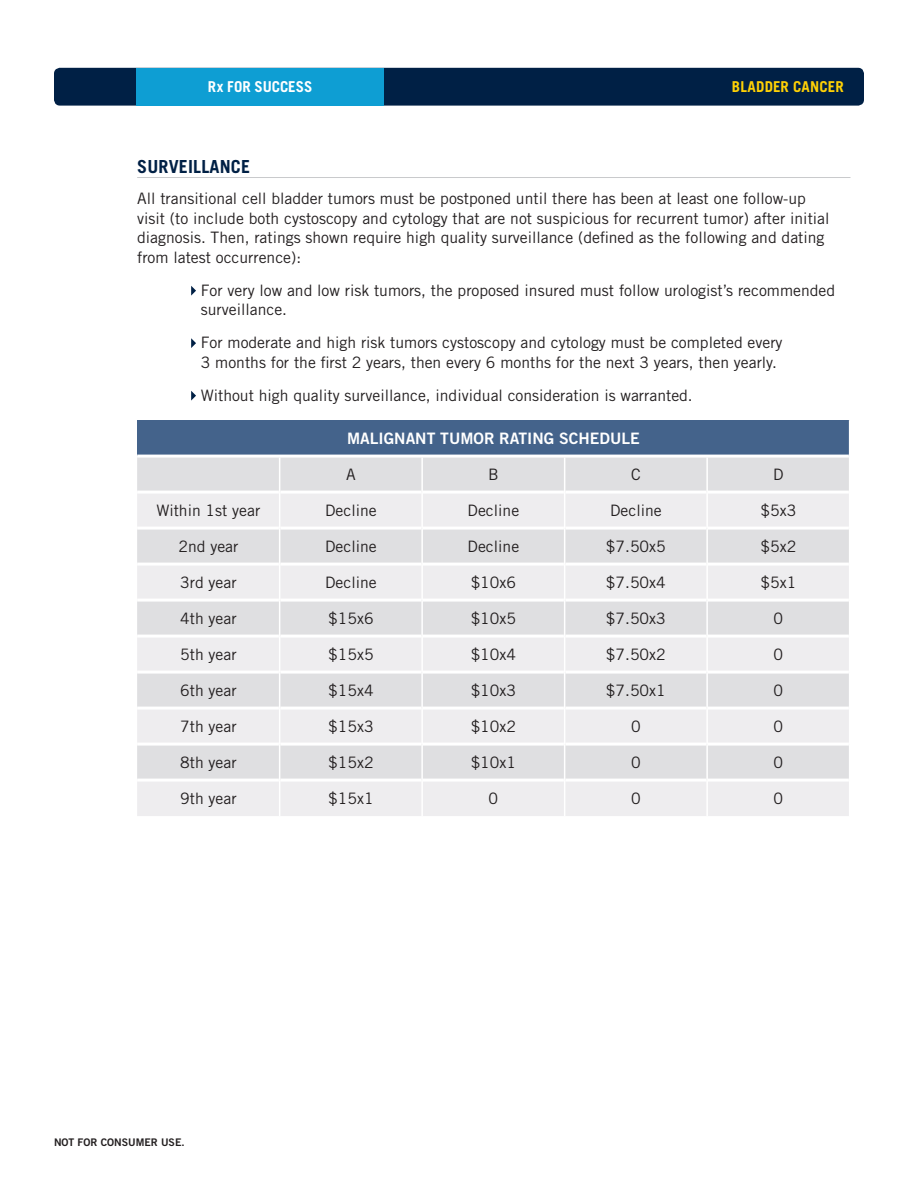
<style>
.page{position:relative;width:918px;height:1188px;background:#fff}
.page>*{position:absolute;margin:0;border:0;box-sizing:border-box;transform-origin:0 0}
.t1{font:700 18px "Trade Gothic LT Std";letter-spacing:.01em;color:#002045}
.t2{font:15.75px/19.5px "Trade Gothic LT Std";color:#231f20}
.t3{font:15.75px "Trade Gothic LT Std Bd 2";color:#fff}
.t4{font:700 15px "Trade Gothic LT Std";letter-spacing:.005em;color:#fed105}
.t5{font:700 15px "Trade Gothic LT Std";color:#fff}
.t6{font:10.5px "Trade Gothic LT Std Bd 2";color:#231f20}
</style>
<div class="page">
<div style="left:54px;top:68px;width:810px;height:38px;background:#002045;border-radius:6px"></div>
<div style="left:136px;top:68px;width:248px;height:38px;background:#0e9ed3"></div>
<hr style="left:137px;top:177px;width:713px;height:1px;background:#c9cacc">
<svg style="left:191px;top:286px;width:5px;height:10px"></svg>
<svg style="left:191px;top:338px;width:5px;height:10px"></svg>
<svg style="left:191px;top:391px;width:5px;height:10px"></svg>
<div style="left:137px;top:420px;width:713px;height:36px;background:#44638b"></div>
<div style="left:137px;top:458px;width:712px;height:33px;background:#dfdfe1"></div>
<svg style="left:137px;top:494px;width:712px;height:322px;background:#e7e7e9"></svg>
<hr style="left:137px;top:455px;width:712px;height:3px;background:#fff">
<hr style="left:137px;top:527px;width:142px;height:3px;background:#fff">
<hr style="left:280px;top:527px;width:141px;height:3px;background:#fff">
<hr style="left:423px;top:527px;width:141px;height:3px;background:#fff">
<hr style="left:565px;top:527px;width:141px;height:3px;background:#fff">
<hr style="left:708px;top:527px;width:141px;height:3px;background:#fff">
<hr style="left:137px;top:563px;width:142px;height:3px;background:#fff">
<hr style="left:280px;top:563px;width:141px;height:3px;background:#fff">
<hr style="left:423px;top:563px;width:141px;height:3px;background:#fff">
<hr style="left:565px;top:563px;width:141px;height:3px;background:#fff">
<hr style="left:708px;top:563px;width:141px;height:3px;background:#fff">
<hr style="left:137px;top:599px;width:142px;height:3px;background:#fff">
<hr style="left:280px;top:599px;width:141px;height:3px;background:#fff">
<hr style="left:423px;top:599px;width:141px;height:3px;background:#fff">
<hr style="left:565px;top:599px;width:141px;height:3px;background:#fff">
<hr style="left:708px;top:599px;width:141px;height:3px;background:#fff">
<hr style="left:137px;top:635px;width:142px;height:3px;background:#fff">
<hr style="left:280px;top:635px;width:141px;height:3px;background:#fff">
<hr style="left:423px;top:635px;width:141px;height:3px;background:#fff">
<hr style="left:565px;top:635px;width:141px;height:3px;background:#fff">
<hr style="left:708px;top:635px;width:141px;height:3px;background:#fff">
<hr style="left:137px;top:671px;width:142px;height:3px;background:#fff">
<hr style="left:280px;top:671px;width:141px;height:3px;background:#fff">
<hr style="left:423px;top:671px;width:141px;height:3px;background:#fff">
<hr style="left:565px;top:671px;width:141px;height:3px;background:#fff">
<hr style="left:708px;top:671px;width:141px;height:3px;background:#fff">
<hr style="left:137px;top:707px;width:142px;height:3px;background:#fff">
<hr style="left:280px;top:707px;width:141px;height:3px;background:#fff">
<hr style="left:423px;top:707px;width:141px;height:3px;background:#fff">
<hr style="left:565px;top:707px;width:141px;height:3px;background:#fff">
<hr style="left:708px;top:707px;width:141px;height:3px;background:#fff">
<hr style="left:137px;top:743px;width:142px;height:3px;background:#fff">
<hr style="left:280px;top:743px;width:141px;height:3px;background:#fff">
<hr style="left:423px;top:743px;width:141px;height:3px;background:#fff">
<hr style="left:565px;top:743px;width:141px;height:3px;background:#fff">
<hr style="left:708px;top:743px;width:141px;height:3px;background:#fff">
<hr style="left:137px;top:779px;width:142px;height:3px;background:#fff">
<hr style="left:280px;top:779px;width:141px;height:3px;background:#fff">
<hr style="left:423px;top:779px;width:141px;height:3px;background:#fff">
<hr style="left:565px;top:779px;width:141px;height:3px;background:#fff">
<hr style="left:708px;top:779px;width:141px;height:3px;background:#fff">
<hr style="left:279px;top:458px;width:1px;height:34px;background:#fff">
<hr style="left:421px;top:458px;width:2px;height:34px;background:#fff">
<hr style="left:564px;top:458px;width:1px;height:34px;background:#fff">
<hr style="left:706px;top:458px;width:2px;height:34px;background:#fff">
<hr style="left:279px;top:492px;width:1px;height:36px;background:#fff">
<hr style="left:421px;top:492px;width:2px;height:36px;background:#fff">
<hr style="left:564px;top:492px;width:1px;height:36px;background:#fff">
<hr style="left:706px;top:492px;width:2px;height:36px;background:#fff">
<hr style="left:279px;top:528px;width:1px;height:36px;background:#fff">
<hr style="left:421px;top:528px;width:2px;height:36px;background:#fff">
<hr style="left:564px;top:528px;width:1px;height:36px;background:#fff">
<hr style="left:706px;top:528px;width:2px;height:36px;background:#fff">
<hr style="left:279px;top:564px;width:1px;height:36px;background:#fff">
<hr style="left:421px;top:564px;width:2px;height:36px;background:#fff">
<hr style="left:564px;top:564px;width:1px;height:36px;background:#fff">
<hr style="left:706px;top:564px;width:2px;height:36px;background:#fff">
<hr style="left:279px;top:600px;width:1px;height:36px;background:#fff">
<hr style="left:421px;top:600px;width:2px;height:36px;background:#fff">
<hr style="left:564px;top:600px;width:1px;height:36px;background:#fff">
<hr style="left:706px;top:600px;width:2px;height:36px;background:#fff">
<hr style="left:279px;top:636px;width:1px;height:36px;background:#fff">
<hr style="left:421px;top:636px;width:2px;height:36px;background:#fff">
<hr style="left:564px;top:636px;width:1px;height:36px;background:#fff">
<hr style="left:706px;top:636px;width:2px;height:36px;background:#fff">
<hr style="left:279px;top:672px;width:1px;height:36px;background:#fff">
<hr style="left:421px;top:672px;width:2px;height:36px;background:#fff">
<hr style="left:564px;top:672px;width:1px;height:36px;background:#fff">
<hr style="left:706px;top:672px;width:2px;height:36px;background:#fff">
<hr style="left:279px;top:708px;width:1px;height:36px;background:#fff">
<hr style="left:421px;top:708px;width:2px;height:36px;background:#fff">
<hr style="left:564px;top:708px;width:1px;height:36px;background:#fff">
<hr style="left:706px;top:708px;width:2px;height:36px;background:#fff">
<hr style="left:279px;top:744px;width:1px;height:36px;background:#fff">
<hr style="left:421px;top:744px;width:2px;height:36px;background:#fff">
<hr style="left:564px;top:744px;width:1px;height:36px;background:#fff">
<hr style="left:706px;top:744px;width:2px;height:36px;background:#fff">
<hr style="left:279px;top:780px;width:1px;height:36px;background:#fff">
<hr style="left:421px;top:780px;width:2px;height:36px;background:#fff">
<hr style="left:564px;top:780px;width:1px;height:36px;background:#fff">
<hr style="left:706px;top:780px;width:2px;height:36px;background:#fff">
<hr style="left:849px;top:420px;width:1px;height:36px;background:#fff">
<p class="t5" style="left:208px;top:78px;width:106px">Rx FOR SUCCESS</p>
<p class="t4" style="left:732px;top:78px;width:113px">BLADDER CANCER</p>
<p class="t1" style="left:137px;top:156px;width:115px">SURVEILLANCE</p>
<p class="t2" style="left:137px;top:190px;width:694px">All transitional cell bladder tumors must be postponed until there has been at least one follow-up visit (to include both cystoscopy and cytology that are not suspicious for recurrent tumor) after initial diagnosis. Then, ratings shown require high quality surveillance (defined as the following and dating from latest occurrence):</p>
<p class="t2" style="left:201px;top:282px;width:636px">For very low and low risk tumors, the proposed insured must follow urologist’s recommended surveillance.</p>
<p class="t2" style="left:201px;top:334px;width:583px">For moderate and high risk tumors cystoscopy and cytology must be completed every<br>3 months for the first 2 years, then every 6 months for the next 3 years, then yearly.</p>
<p class="t2" style="left:201px;top:387px;width:493px">Without high quality surveillance, individual consideration is warranted.</p>
<p class="t3" style="left:347px;top:432px;width:294px">MALIGNANT TUMOR RATING SCHEDULE</p>
<p class="t2" style="left:346px;top:466px;width:11px">A</p>
<p class="t2" style="left:488px;top:466px;width:12px">B</p>
<p class="t2" style="left:631px;top:466px;width:11px">C</p>
<p class="t2" style="left:773px;top:466px;width:12px">D</p>
<p class="t2" style="left:157px;top:502px;width:105px">Within 1st year</p>
<p class="t2" style="left:325px;top:502px;width:53px">Decline</p>
<p class="t2" style="left:468px;top:502px;width:53px">Decline</p>
<p class="t2" style="left:610px;top:502px;width:53px">Decline</p>
<p class="t2" style="left:760px;top:502px;width:37px">$5x3</p>
<p class="t2" style="left:178px;top:538px;width:61px">2nd year</p>
<p class="t2" style="left:325px;top:538px;width:53px">Decline</p>
<p class="t2" style="left:468px;top:538px;width:53px">Decline</p>
<p class="t2" style="left:606px;top:538px;width:61px">$7.50x5</p>
<p class="t2" style="left:760px;top:538px;width:37px">$5x2</p>
<p class="t2" style="left:180px;top:574px;width:58px">3rd year</p>
<p class="t2" style="left:325px;top:574px;width:53px">Decline</p>
<p class="t2" style="left:471px;top:574px;width:47px">$10x6</p>
<p class="t2" style="left:606px;top:574px;width:61px">$7.50x4</p>
<p class="t2" style="left:760px;top:574px;width:37px">$5x1</p>
<p class="t2" style="left:180px;top:610px;width:58px">4th year</p>
<p class="t2" style="left:328px;top:610px;width:47px">$15x6</p>
<p class="t2" style="left:471px;top:610px;width:47px">$10x5</p>
<p class="t2" style="left:606px;top:610px;width:61px">$7.50x3</p>
<p class="t2" style="left:774px;top:610px;width:11px">0</p>
<p class="t2" style="left:180px;top:646px;width:58px">5th year</p>
<p class="t2" style="left:328px;top:646px;width:47px">$15x5</p>
<p class="t2" style="left:471px;top:646px;width:47px">$10x4</p>
<p class="t2" style="left:606px;top:646px;width:61px">$7.50x2</p>
<p class="t2" style="left:774px;top:646px;width:11px">0</p>
<p class="t2" style="left:180px;top:682px;width:58px">6th year</p>
<p class="t2" style="left:328px;top:682px;width:47px">$15x4</p>
<p class="t2" style="left:471px;top:682px;width:47px">$10x3</p>
<p class="t2" style="left:606px;top:682px;width:61px">$7.50x1</p>
<p class="t2" style="left:774px;top:682px;width:11px">0</p>
<p class="t2" style="left:180px;top:718px;width:58px">7th year</p>
<p class="t2" style="left:328px;top:718px;width:47px">$15x3</p>
<p class="t2" style="left:471px;top:718px;width:47px">$10x2</p>
<p class="t2" style="left:631px;top:718px;width:11px">0</p>
<p class="t2" style="left:774px;top:718px;width:11px">0</p>
<p class="t2" style="left:180px;top:754px;width:58px">8th year</p>
<p class="t2" style="left:328px;top:754px;width:47px">$15x2</p>
<p class="t2" style="left:471px;top:754px;width:47px">$10x1</p>
<p class="t2" style="left:631px;top:754px;width:11px">0</p>
<p class="t2" style="left:774px;top:754px;width:11px">0</p>
<p class="t2" style="left:180px;top:790px;width:58px">9th year</p>
<p class="t2" style="left:328px;top:790px;width:47px">$15x1</p>
<p class="t2" style="left:489px;top:790px;width:11px">0</p>
<p class="t2" style="left:631px;top:790px;width:11px">0</p>
<p class="t2" style="left:774px;top:790px;width:11px">0</p>
<p class="t6" style="left:54px;top:1139px;width:132px">NOT FOR CONSUMER USE.</p>
</div>
